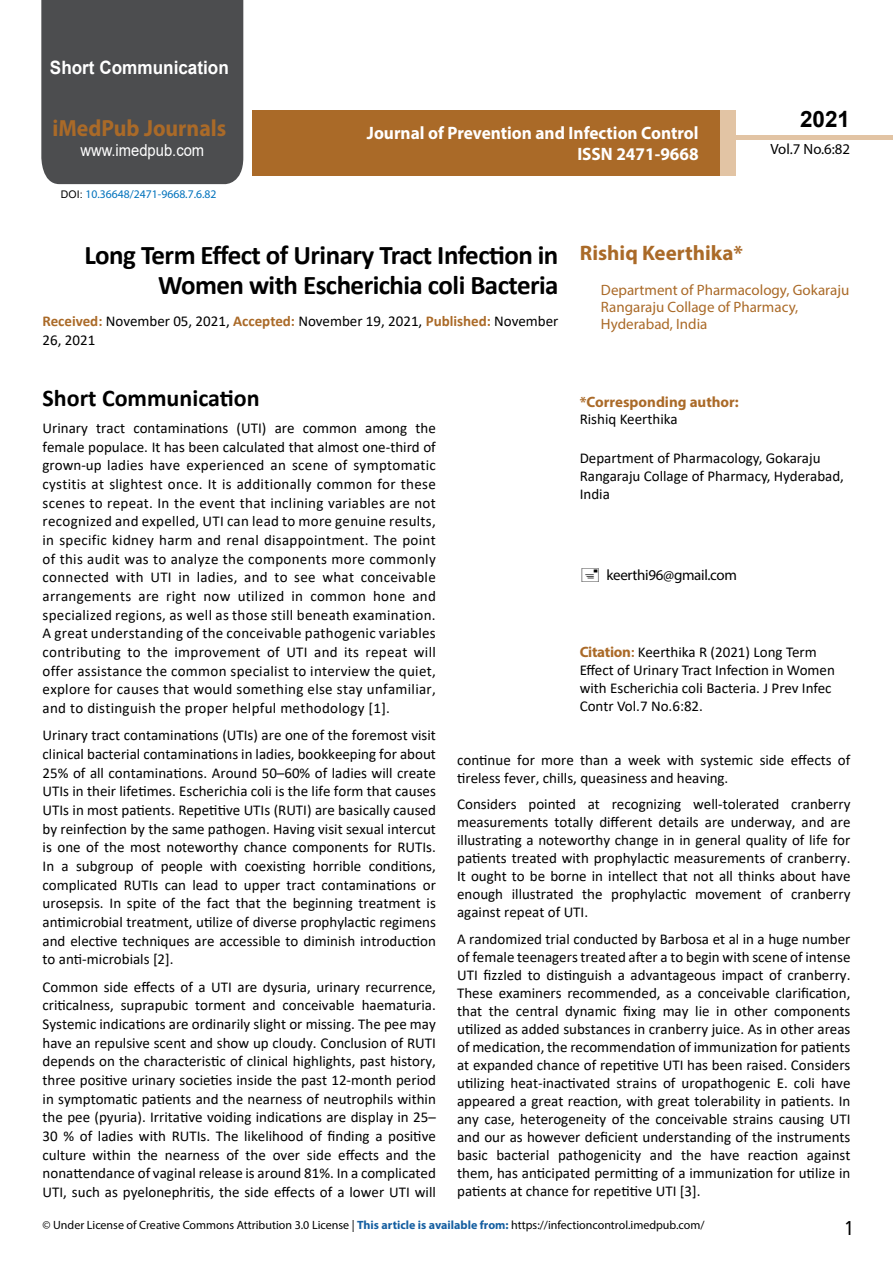
<style>
.page{position:relative;width:893px;height:1263px;background:#fff}
.page>*{position:absolute;margin:0;border:0;box-sizing:border-box;transform-origin:0 0}
.t1{font:700 27px/29.7px "Calibri";letter-spacing:-.02em;color:#000;text-align:right}
.t2{font:25.5px "Tunga";color:#000}
.t3{font:700 24px "Calibri";color:#000}
.t4{font:700 23.4px "Myriad Pro";color:#aa6a28;scale:.93 1}
.t5{font:700 22.5px "Arial";color:#000}
.t6{font:700 21px "Myriad Pro";color:#aa6a28}
.t7{font:700 18.45px "Arial";color:#fff;scale:.93 1}
.t8{font:700 18px/21.6px "Myriad Pro";color:#fff;text-align:right;scale:.96 1}
.t9{font:16.5px "Arial";color:#fff;scale:.89 1}
.t10{font:15px/18px "Calibri";color:#000;text-align:justify}
.t11{font:15px/17.4px "Myriad Pro";color:#aa6a28}
.t12{font:700 15px "Myriad Pro";color:#aa6a28}
.t13{font:15px "Myriad Pro";letter-spacing:-.02em;color:#000}
.t14{font:14.85px "Myriad Pro";color:#000}
.t15{font:12px "Myriad Pro";color:#000}
.t16{font:11.7px "Myriad Pro";color:#0072bc}
.s1{font-family:"Arial";font-size:10.5px;color:#000}
.s2{font-weight:700;color:#aa6a28}
.s3{font-family:"Myriad Pro";font-weight:700;color:#aa6a28}
.s4{font-weight:700;color:#155fa1}
</style>
<div class="page">
<div style="left:252px;top:110px;width:469px;height:66px;background:#aa6a28"></div>
<div style="left:720px;top:110px;width:16px;height:66px;background:#e2c4a4"></div>
<div style="left:41px;top:0;width:202px;height:184px;background:#4c4d4f"></div>
<div style="left:736px;top:135px;width:157px;height:5px;background:#e2c4a4"></div>
<p class="t7" style="left:50px;top:54px;width:194px">Short Communication</p>
<h3 class="t4" style="left:52px;top:113px;width:188px">iMedPub Journals</h3>
<p class="t9" style="left:80px;top:139px;width:141px">www.imedpub.com</p>
<p class="t16" style="left:61px;top:187px;width:157px"><span class="s1">DOI:</span> 10.36648/2471-9668.7.6.82</p>
<p class="t8" style="left:367px;top:121px;width:347px">Journal of Prevention and Infection Control<br>ISSN 2471-9668</p>
<h3 class="t5" style="left:800px;top:104px;width:52px">2021</h3>
<p class="t14" style="left:770px;top:140px;width:81px">Vol.7 No.6:82</p>
<h1 class="t1" style="left:84px;top:240px;width:476px">Long Term Effect of Urinary Tract Infection in<br>Women with Escherichia coli Bacteria</h1>
<p class="t10" style="left:43px;top:312px;width:517px;line-height:18.8px"><span class="s2">Received:</span> November 05, 2021, <span class="s2">Accepted:</span> November 19, 2021, <span class="s2">Published:</span> November<br>26, 2021</p>
<h3 class="t6" style="left:580px;top:239px;width:165px">Rishiq Keerthika*</h3>
<p class="t11" style="left:601px;top:280px;width:250px">Department of Pharmacology, Gokaraju<br>Rangaraju Collage of Pharmacy,<br>Hyderabad, India</p>
<h3 class="t3" style="left:43px;top:381px;width:219px">Short Communication</h3>
<p class="t10" style="left:43px;top:418px;width:395px;line-height:18.6px">Urinary tract contaminations (UTI) are common among the female populace. It has been calculated that almost one-third of grown-up ladies have experienced an scene of symptomatic cystitis at slightest once. It is additionally common for these scenes to repeat. In the event that inclining variables are not recognized and expelled, UTI can lead to more genuine results, in specific kidney harm and renal disappointment. The point of this audit was to analyze the components more commonly connected with UTI in ladies, and to see what conceivable arrangements are right now utilized in common hone and specialized regions, as well as those still beneath examination.<br>A great understanding of the conceivable pathogenic variables contributing to the improvement of UTI and its repeat will offer assistance the common specialist to interview the quiet, explore for causes that would something else stay unfamiliar, and to distinguish the proper helpful methodology [1].</p>
<p class="t10" style="left:43px;top:725px;width:395px;line-height:18.8px">Urinary tract contaminations (UTIs) are one of the foremost visit clinical bacterial contaminations in ladies, bookkeeping for about 25% of all contaminations. Around 50–60% of ladies will create UTIs in their lifetimes. Escherichia coli is the life form that causes UTIs in most patients. Repetitive UTIs (RUTI) are basically caused by reinfection by the same pathogen. Having visit sexual intercut is one of the most noteworthy chance components for RUTIs.<br>In a subgroup of people with coexisting horrible conditions, complicated RUTIs can lead to upper tract contaminations or urosepsis. In spite of the fact that the beginning treatment is antimicrobial treatment, utilize of diverse prophylactic regimens and elective techniques are accessible to diminish introduction to anti-microbials [2].</p>
<p class="t10" style="left:43px;top:977px;width:395px;line-height:18.6px">Common side effects of a UTI are dysuria, urinary recurrence, criticalness, suprapubic torment and conceivable haematuria.<br>Systemic indications are ordinarily slight or missing. The pee may have an repulsive scent and show up cloudy. Conclusion of RUTI depends on the characteristic of clinical highlights, past history, three positive urinary societies inside the past 12-month period in symptomatic patients and the nearness of neutrophils within the pee (pyuria). Irritative voiding indications are display in 25– 30 % of ladies with RUTIs. The likelihood of finding a positive culture within the nearness of the over side effects and the nonattendance of vaginal release is around 81%. In a complicated UTI, such as pyelonephritis, the side effects of a lower UTI will</p>
<p class="t12" style="left:580px;top:392px;width:161px">*Corresponding author:</p>
<p class="t10" style="left:580px;top:410px;width:99px">Rishiq Keerthika</p>
<p class="t10" style="left:580px;top:449px;width:266px;text-align:left">Department of Pharmacology, Gokaraju<br>Rangaraju Collage of Pharmacy, Hyderabad,<br>India</p>
<p class="t13" style="left:606px;top:566px;width:132px">keerthi96@gmail.com</p>
<p class="t10" style="left:580px;top:643px;width:257px;text-align:left"><span class="s3">Citation</span><span class="s2">:</span> Keerthika R (2021) Long Term Effect of Urinary Tract Infection in Women with Escherichia coli Bacteria. J Prev Infec Contr Vol.7 No.6:82.</p>
<p class="t10" style="left:457px;top:750px;width:395px">continue for more than a week with systemic side effects of tireless fever, chills, queasiness and heaving.</p>
<p class="t10" style="left:457px;top:795px;width:395px">Considers pointed at recognizing well-tolerated cranberry measurements totally different details are underway, and are illustrating a noteworthy change in in general quality of life for patients treated with prophylactic measurements of cranberry.<br>It ought to be borne in intellect that not all thinks about have enough illustrated the prophylactic movement of cranberry against repeat of UTI.</p>
<p class="t10" style="left:457px;top:929px;width:395px">A randomized trial conducted by Barbosa et al in a huge number of female teenagers treated after a to begin with scene of intense UTI fizzled to distinguish a advantageous impact of cranberry.<br>These examiners recommended, as a conceivable clarification, that the central dynamic fixing may lie in other components utilized as added substances in cranberry juice. As in other areas of medication, the recommendation of immunization for patients at expanded chance of repetitive UTI has been raised. Considers utilizing heat-inactivated strains of uropathogenic E. coli have appeared a great reaction, with great tolerability in patients. In any case, heterogeneity of the conceivable strains causing UTI and our as however deficient understanding of the instruments basic bacterial pathogenicity and the have reaction against them, has anticipated permitting of a immunization for utilize in patients at chance for repetitive UTI [3].</p>
<p class="t15" style="left:43px;top:1218px;width:664px">© Under License of Creative Commons Attribution 3.0 License | <span class="s4">This article is available from:</span> https://infectioncontrol.imedpub.com/</p>
<h2 class="t2" style="left:845px;top:1211px;width:9px">1</h2>
</div>
